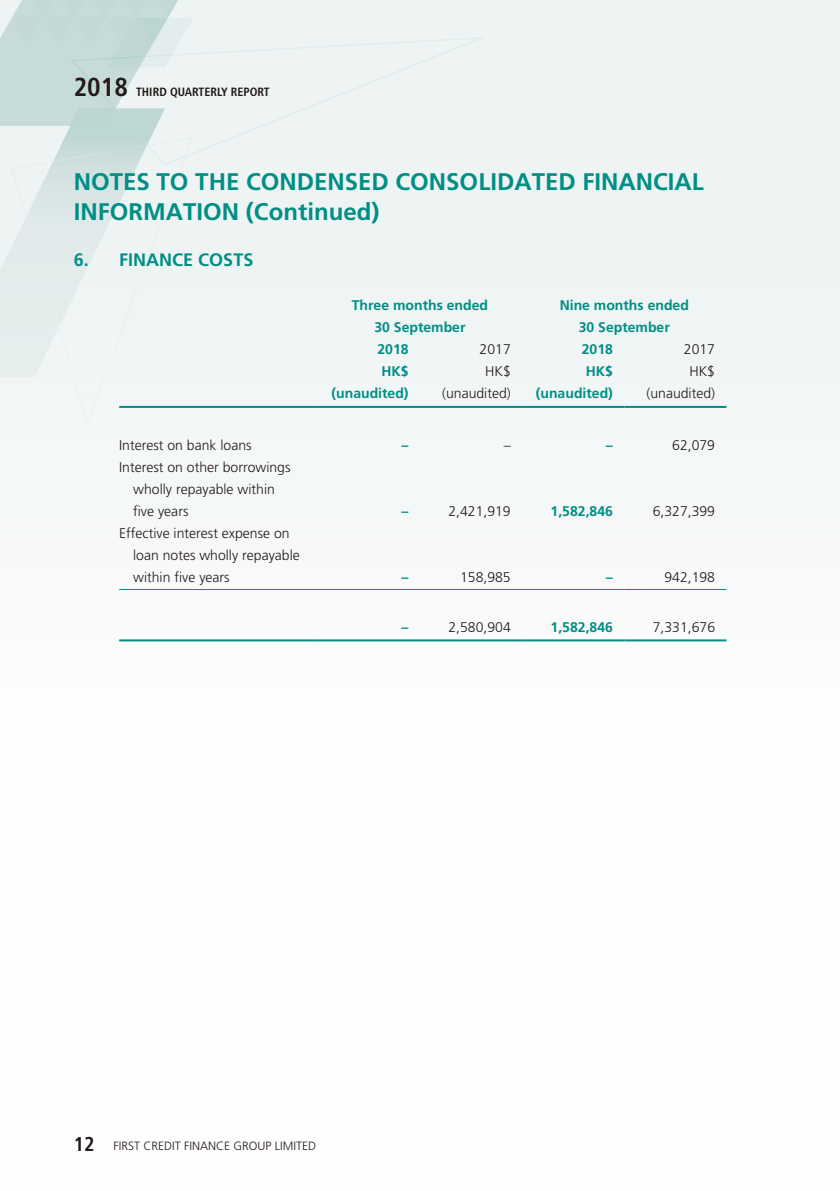
<style>
.page{position:relative;width:840px;height:1191px;background:#fff}
.page>*{position:absolute;margin:0;border:0;box-sizing:border-box;transform-origin:0 0}
.t1{font:700 24px/30px "Frutiger LT Std";color:#008e85}
.t2{font:700 18px "Frutiger LT Std";color:#008e85}
.t3{font:300 14px/22px "Frutiger LT Std";color:#231916}
.t4{font:700 14px/22px "Frutiger LT Std";color:#008e85;text-align:center}
.t5{font:300 12px "Frutiger LT Std";color:#231916}
.t6{font:700 condensed 12px "Frutiger LT Std";color:#231916}
.s1{font-size:26px}
.s2{font-weight:700;font-stretch:condensed;font-size:20px}
</style>
<div class="page">
<hr style="left:119px;top:406px;width:198px;height:2px;background:#008e85">
<hr style="left:317px;top:406px;width:103px;height:2px;background:#008e85">
<hr style="left:420px;top:406px;width:102px;height:2px;background:#008e85">
<hr style="left:522px;top:406px;width:102px;height:2px;background:#008e85">
<hr style="left:624px;top:406px;width:102px;height:2px;background:#008e85">
<hr style="left:119px;top:589px;width:198px;height:1px;background:#008e85">
<hr style="left:317px;top:589px;width:103px;height:1px;background:#008e85">
<hr style="left:420px;top:589px;width:102px;height:1px;background:#008e85">
<hr style="left:522px;top:589px;width:102px;height:1px;background:#008e85">
<hr style="left:624px;top:589px;width:102px;height:1px;background:#008e85">
<hr style="left:119px;top:639px;width:198px;height:2px;background:#008e85">
<hr style="left:317px;top:639px;width:103px;height:2px;background:#008e85">
<hr style="left:420px;top:639px;width:102px;height:2px;background:#008e85">
<hr style="left:522px;top:639px;width:102px;height:2px;background:#008e85">
<hr style="left:624px;top:639px;width:102px;height:2px;background:#008e85">
<p class="t6" style="left:74px;top:85px;width:197px"><span class="s1">2018</span> THIRD QUARTERLY REPORT</p>
<h1 class="t1" style="left:74px;top:167px;width:631px">NOTES TO THE CONDENSED CONSOLIDATED FINANCIAL<br>INFORMATION (Continued)</h1>
<p class="t2" style="left:74px;top:249px;width:181px">6. FINANCE COSTS</p>
<p class="t4" style="left:351px;top:294px;width:138px">Three months ended<br>30 September</p>
<p class="t4" style="left:559px;top:294px;width:131px">Nine months ended<br>30 September</p>
<p class="t4" style="left:377px;top:338px;width:33px">2018</p>
<p class="t3" style="left:479px;top:338px;width:33px">2017</p>
<p class="t4" style="left:581px;top:338px;width:33px">2018</p>
<p class="t3" style="left:683px;top:338px;width:33px">2017</p>
<p class="t4" style="left:381px;top:360px;width:29px">HK$</p>
<p class="t3" style="left:485px;top:360px;width:27px">HK$</p>
<p class="t4" style="left:585px;top:360px;width:29px">HK$</p>
<p class="t3" style="left:689px;top:360px;width:27px">HK$</p>
<p class="t4" style="left:331px;top:382px;width:78px">(unaudited)</p>
<p class="t3" style="left:442px;top:382px;width:70px">(unaudited)</p>
<p class="t4" style="left:535px;top:382px;width:78px">(unaudited)</p>
<p class="t3" style="left:646px;top:382px;width:70px">(unaudited)</p>
<p class="t3" style="left:119px;top:434px;width:134px">Interest on bank loans</p>
<p class="t4" style="left:401px;top:434px;width:8px">–</p>
<p class="t3" style="left:503px;top:434px;width:8px">–</p>
<p class="t4" style="left:605px;top:434px;width:8px">–</p>
<p class="t3" style="left:672px;top:434px;width:44px">62,079</p>
<p class="t3" style="left:133px;top:456px;width:159px;text-indent:-14px">Interest on other borrowings wholly repayable within five years</p>
<p class="t4" style="left:401px;top:500px;width:8px">–</p>
<p class="t3" style="left:448px;top:500px;width:64px">2,421,919</p>
<p class="t4" style="left:550px;top:500px;width:64px">1,582,846</p>
<p class="t3" style="left:652px;top:500px;width:64px">6,327,399</p>
<p class="t3" style="left:133px;top:522px;width:168px;text-indent:-14px">Effective interest expense on loan notes wholly repayable within five years</p>
<p class="t4" style="left:401px;top:566px;width:8px">–</p>
<p class="t3" style="left:460px;top:566px;width:52px">158,985</p>
<p class="t4" style="left:605px;top:566px;width:8px">–</p>
<p class="t3" style="left:664px;top:566px;width:52px">942,198</p>
<p class="t4" style="left:401px;top:616px;width:8px">–</p>
<p class="t3" style="left:448px;top:616px;width:64px">2,580,904</p>
<p class="t4" style="left:550px;top:616px;width:64px">1,582,846</p>
<p class="t3" style="left:652px;top:616px;width:64px">7,331,676</p>
<p class="t5" style="left:74px;top:1139px;width:244px"><span class="s2">12</span> FIRST CREDIT FINANCE GROUP LIMITED</p>
</div>
